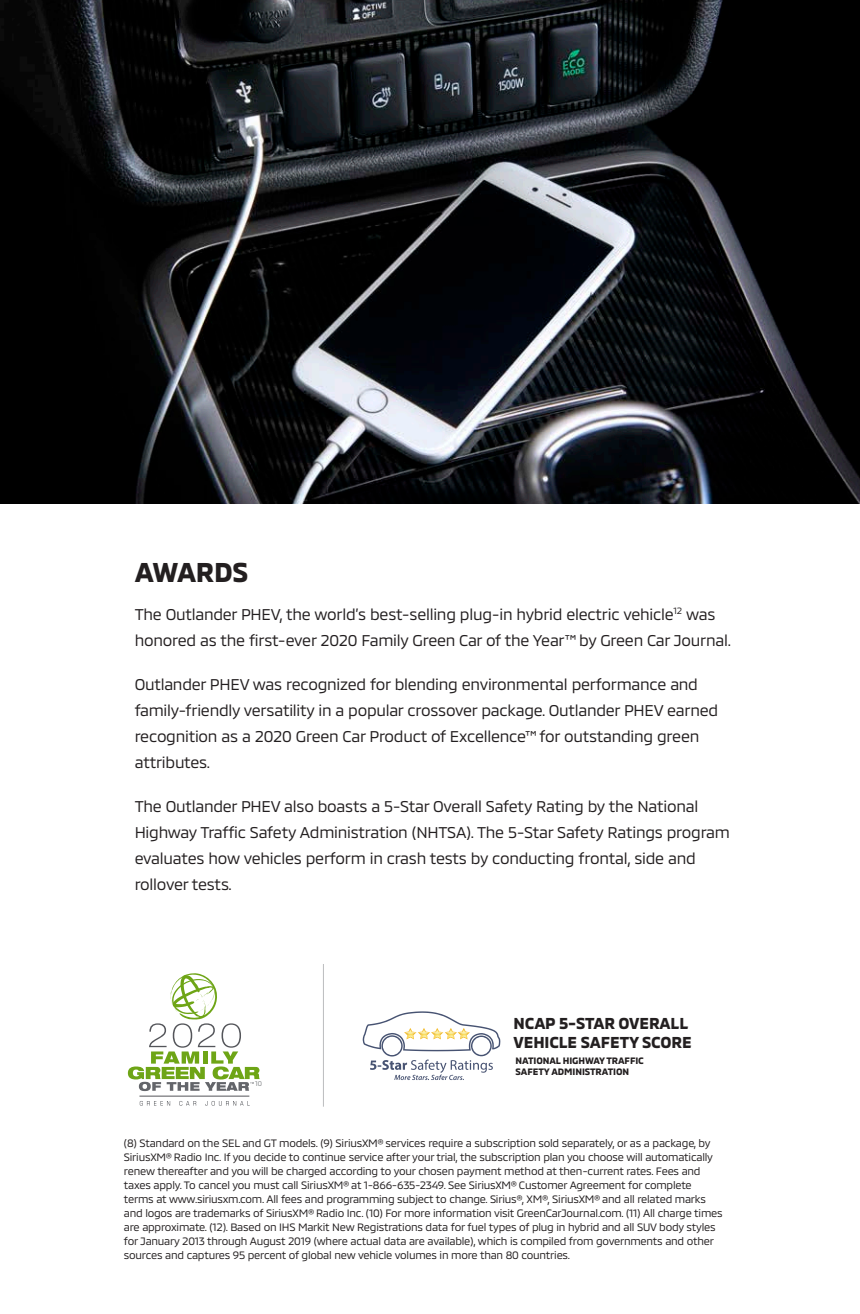
<style>
.page{position:relative;width:860px;height:1314px;background:#fff}
.page>*{position:absolute;margin:0;border:0;box-sizing:border-box;transform-origin:0 0}
.t1{font:700 28px "MMC";letter-spacing:-.015em;color:#231f20}
.t2{font:700 16.2px "MMC";letter-spacing:-.01em;color:#231f20}
.Body_Copy{font:16px/26px "MMC";letter-spacing:-.015em;color:#231f20}
.Disclaimer{font:11px/14px "MMC";letter-spacing:-.02em;color:#231f20}
.t3{font:700 9.6px "MMC";letter-spacing:-.01em;color:#231f20}
.t4{font:7px "MMC";color:#808385}
</style>
<div class="page">
<img style="left:0;top:0;width:860px;height:504px">
<hr style="left:323px;top:964px;width:1px;height:143px;background:#bcbdc0">
<svg style="left:362px;top:1011px;width:138px;height:69px"></svg>
<hr style="left:139px;top:1096px;width:110px;height:1px;background:#54555a">
<svg style="left:140px;top:1101px;width:30px;height:5px"></svg>
<svg style="left:179px;top:1101px;width:17px;height:5px"></svg>
<svg style="left:205px;top:1101px;width:45px;height:5px"></svg>
<svg style="left:128px;top:973px;width:132px;height:118px"></svg>
<p class="t1" style="left:135px;top:550px;width:115px">AWARDS</p>
<p class="Body_Copy" style="left:135px;top:599px;width:597px">The Outlander PHEV, the world’s best-selling plug-in hybrid electric vehicle<sup>12</sup> was honored as the first-ever 2020 Family Green Car of the Year™ by Green Car Journal.</p>
<p class="Body_Copy" style="left:135px;top:669px;width:585px">Outlander PHEV was recognized for blending environmental performance and family-friendly versatility in a popular crossover package. Outlander PHEV earned recognition as a 2020 Green Car Product of Excellence™ for outstanding green attributes.</p>
<p class="Body_Copy" style="left:135px;top:791px;width:596px">The Outlander PHEV also boasts a 5-Star Overall Safety Rating by the National Highway Traffic Safety Administration (NHTSA). The 5-Star Safety Ratings program evaluates how vehicles perform in crash tests by conducting frontal, side and rollover tests.</p>
<p class="t4" style="left:255px;top:1078px;width:8px">10</p>
<p class="t2" style="left:513px;top:1011px;width:176px">NCAP 5-STAR OVERALL</p>
<p class="t2" style="left:513px;top:1029px;width:180px">VEHICLE SAFETY SCORE</p>
<p class="t3" style="left:515px;top:1053px;width:130px">NATIONAL HIGHWAY TRAFFIC</p>
<p class="t3" style="left:515px;top:1064px;width:115px">SAFETY ADMINISTRATION</p>
<p class="Disclaimer" style="left:124px;top:1135px;width:600px">(8) Standard on the SEL and GT models. (9) SiriusXM® services require a subscription sold separately, or as a package, by SiriusXM® Radio Inc. If you decide to continue service after your trial, the subscription plan you choose will automatically renew thereafter and you will be charged according to your chosen payment method at then-current rates. Fees and taxes apply. To cancel you must call SiriusXM® at 1-866-635-2349. See SiriusXM® Customer Agreement for complete terms at www.siriusxm.com. All fees and programming subject to change. Sirius®, XM®, SiriusXM® and all related marks and logos are trademarks of SiriusXM® Radio Inc. (10) For more information visit GreenCarJournal.com. (11) All charge times are approximate. (12). Based on IHS Markit New Registrations data for fuel types of plug in hybrid and all SUV body styles for January 2013 through August 2019 (where actual data are available), which is compiled from governments and other sources and captures 95 percent of global new vehicle volumes in more than 80 countries.</p>
</div>
